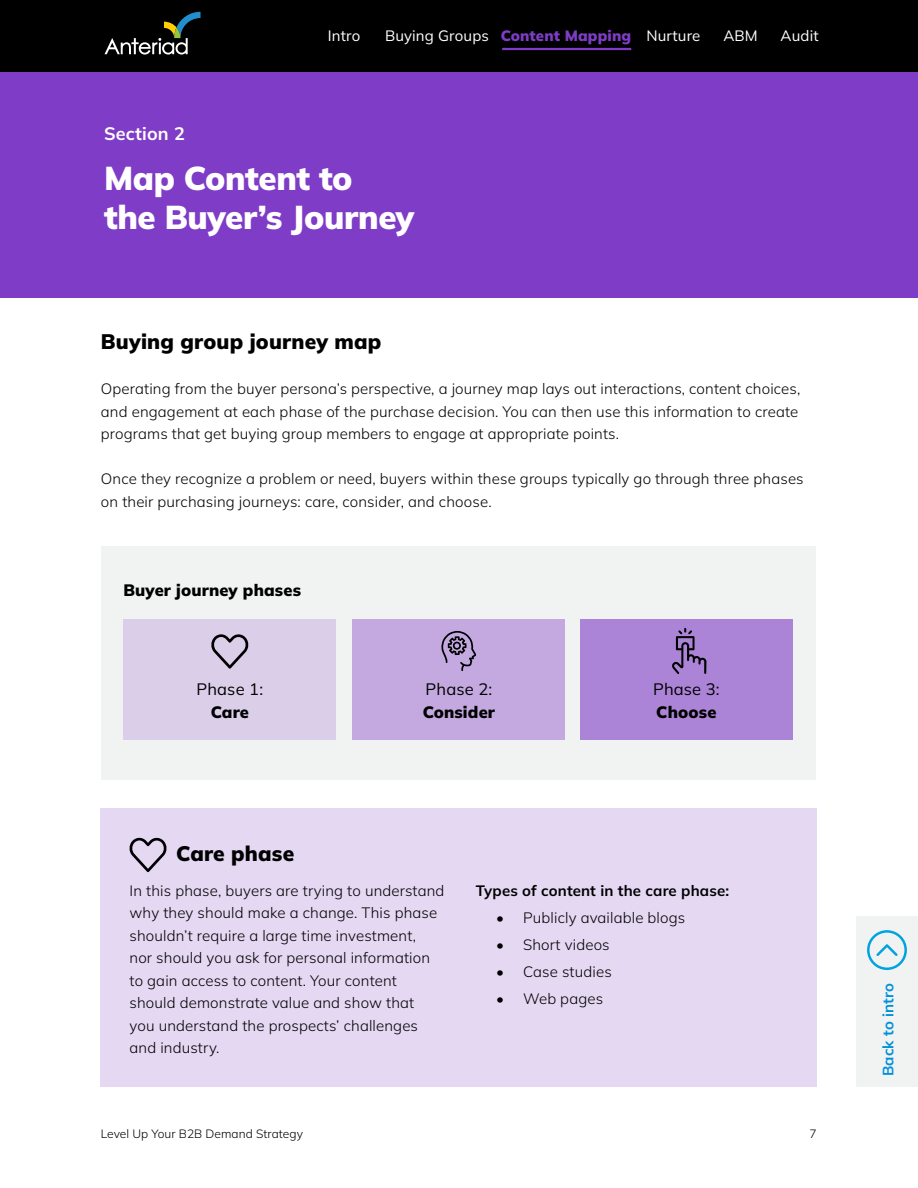
<style>
.page{position:relative;width:918px;height:1188px;background:#fff}
.page>*{position:absolute;margin:0;border:0;box-sizing:border-box;transform-origin:0 0}
.t1{font:900 33px/39px "Mulish";letter-spacing:-.01em;color:#fff}
.t2{font:900 21px "Mulish";letter-spacing:.01em;color:#000}
.t3{font:700 18px "Mulish";letter-spacing:.01em;color:#fff}
.t4{font:900 16.5px "Mulish";letter-spacing:.01em;color:#000}
.t5{font:16.5px "Mulish";letter-spacing:.01em;color:#000}
.t6{font:300 15px/22.5px "Mulish";letter-spacing:.01em;color:#000}
.t7{font:15px "Mulish";letter-spacing:.01em;color:#fff}
.t8{font:700 15px "Mulish";letter-spacing:.01em;color:#000}
.t9{font:700 15px "Mulish";letter-spacing:.01em;color:#0091da}
.t10{font:300 12px "Mulish";letter-spacing:.005em;color:#000}
.s1{font-weight:900;color:#7f3cc6}
</style>
<div class="page">
<div style="left:0;top:64px;width:918px;height:234px;background:#7f3cc6"></div>
<div style="left:102px;top:546px;width:714px;height:234px;background:#f1f2f2"></div>
<div style="left:124px;top:619px;width:212px;height:121px;background:#dacee9"></div>
<div style="left:101px;top:808px;width:716px;height:279px;background:#e5d8f3"></div>
<div style="left:352px;top:619px;width:212px;height:121px;background:#c3a9e0"></div>
<div style="left:580px;top:619px;width:213px;height:121px;background:#ac84d7"></div>
<svg style="left:441px;top:631px;width:35px;height:40px"></svg>
<svg style="left:672px;top:628px;width:34px;height:46px"></svg>
<svg style="left:211px;top:634px;width:38px;height:35px"></svg>
<svg style="left:129px;top:837px;width:38px;height:35px"></svg>
<div style="left:856px;top:916px;width:62px;height:171px;background:#f1f2f2"></div>
<svg style="left:868px;top:930px;width:38px;height:40px"></svg>
<div style="left:0;top:0;width:918px;height:71px;background:#000"></div>
<svg style="left:105px;top:12px;width:96px;height:43px"></svg>
<hr style="left:502px;top:48px;width:129px;height:2px;background:#7f3cc6">
<p class="t3" style="left:104px;top:121px;width:82px">Section 2</p>
<p class="t7" style="left:328px;top:26px;width:34px">Intro</p>
<p class="t7" style="left:385px;top:26px;width:317px">Buying Groups <span class="s1">Content Mapping</span> Nurture</p>
<p class="t7" style="left:723px;top:26px;width:36px">ABM</p>
<p class="t7" style="left:781px;top:26px;width:40px">Audit</p>
<h1 class="t1" style="left:104px;top:158px;width:312px">Map Content to<br>the Buyer’s Journey</h1>
<h2 class="t2" style="left:101px;top:328px;width:282px">Buying group journey map</h2>
<p class="t6" style="left:101px;top:377px;width:701px">Operating from the buyer persona’s perspective, a journey map lays out interactions, content choices, and engagement at each phase of the purchase decision. You can then use this information to create programs that get buying group members to engage at appropriate points.</p>
<p class="t6" style="left:101px;top:467px;width:704px">Once they recognize a problem or need, buyers within these groups typically go through three phases on their purchasing journeys: care, consider, and choose.</p>
<p class="t4" style="left:123px;top:578px;width:179px">Buyer journey phases</p>
<p class="t5" style="left:197px;top:678px;width:68px">Phase 1:</p>
<p class="t4" style="left:211px;top:701px;width:40px">Care</p>
<h2 class="t2" style="left:176px;top:839px;width:120px">Care phase</h2>
<p class="t5" style="left:426px;top:678px;width:68px">Phase 2:</p>
<p class="t4" style="left:423px;top:701px;width:74px">Consider</p>
<p class="t5" style="left:653px;top:678px;width:68px">Phase 3:</p>
<p class="t4" style="left:656px;top:701px;width:62px">Choose</p>
<p class="t6" style="left:130px;top:879px;width:316px">In this phase, buyers are trying to understand why they should make a change. This phase shouldn’t require a large time investment,<br>nor should you ask for personal information to gain access to content. Your content should demonstrate value and show that<br>you understand the prospects’ challenges and industry.</p>
<p class="t8" style="left:476px;top:880px;width:255px">Types of content in the care phase:</p>
<p class="t6" style="left:496px;top:906px;width:191px">• Publicly available blogs</p>
<p class="t6" style="left:496px;top:933px;width:115px">• Short videos</p>
<p class="t6" style="left:496px;top:960px;width:117px">• Case studies</p>
<p class="t6" style="left:496px;top:987px;width:109px">• Web pages</p>
<p class="t9" style="left:878px;top:1076px;width:95px;rotate:-90deg">Back to intro</p>
<p class="t10" style="left:101px;top:1125px;width:204px">Level Up Your B2B Demand Strategy</p>
<p class="t10" style="left:810px;top:1125px;width:9px">7</p>
</div>
